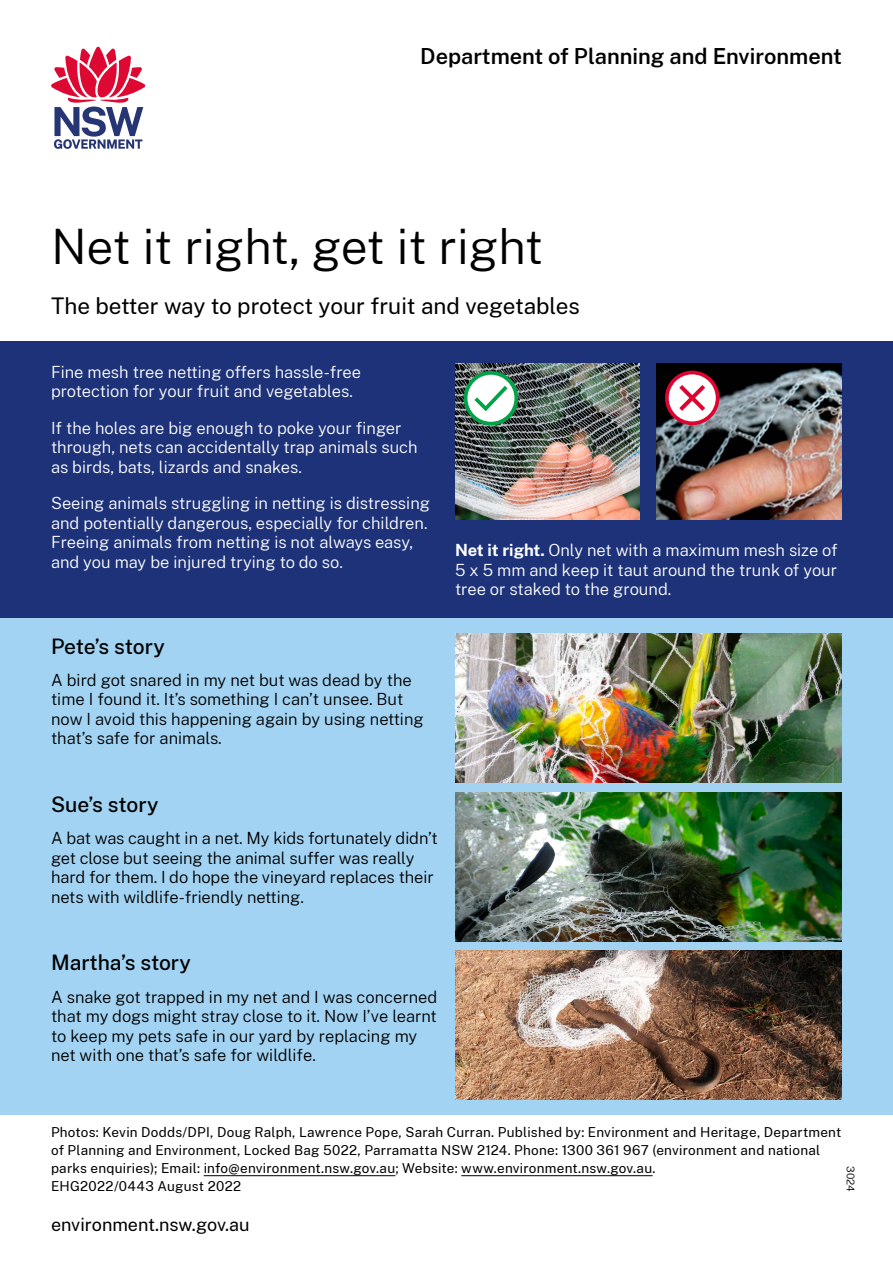
<style>
.page{position:relative;width:893px;height:1263px;background:#fff}
.page>*{position:absolute;margin:0;border:0;box-sizing:border-box;transform-origin:0 0}
.Document_Title{font:300 48px "Public Sans";color:#000}
.Sub-title{font:22.5px "Public Sans";letter-spacing:-.005em;color:#000}
.Descriptor{font:600 21.75px "Public Sans";color:#000}
.Heading_3__H3{font:500 21px "Public Sans";color:#000}
.Date_Cover_URL{font:18px "Public Sans";color:#000}
.Body{font:300 16.5px/19.5px "Public Sans";letter-spacing:-.005em;color:#000}
.Body-2{font:300 16.5px/19.5px "Public Sans";color:#fff}
.Imprint_Body{font:13.5px/18px "Public Sans";letter-spacing:.02em;color:#000}
.t1{font:300 10.5px "Public Sans";color:#000}
.s1{font-weight:700}
</style>
<div class="page">
<svg style="left:51px;top:47px;width:94px;height:102px"></svg>
<div style="left:0;top:608px;width:893px;height:506px;background:#a2d3f3"></div>
<hr style="left:204px;top:1175px;width:191px;height:1px;background:#000">
<hr style="left:461px;top:1175px;width:192px;height:1px;background:#000">
<div style="left:0;top:341px;width:893px;height:276px;background:#1d3278"></div>
<img style="left:455px;top:364px;width:185px;height:155px">
<img style="left:657px;top:364px;width:185px;height:155px">
<svg style="left:667px;top:372px;width:51px;height:51px"></svg>
<div style="left:665px;top:371px;width:54px;height:54px;border:4px solid #dd0432;border-radius:50%"></div>
<svg style="left:675px;top:381px;width:34px;height:34px"></svg>
<svg style="left:466px;top:373px;width:50px;height:51px"></svg>
<div style="left:464px;top:371px;width:54px;height:54px;border:4px solid #00a345;border-radius:50%"></div>
<svg style="left:470px;top:382px;width:41px;height:32px"></svg>
<img style="left:455px;top:792px;width:387px;height:149px">
<img style="left:455px;top:950px;width:387px;height:149px">
<img style="left:455px;top:634px;width:387px;height:148px">
<p class="Descriptor" style="left:420px;top:41px;width:423px">Department of Planning and Environment</p>
<h1 class="Document_Title" style="left:51px;top:213px;width:494px">Net it right, get it right</h1>
<p class="Sub-title" style="left:51px;top:290px;width:530px">The better way to protect your fruit and vegetables</p>
<p class="Body-2" style="left:51px;top:361px;width:312px">Fine mesh tree netting offers hassle-free protection for your fruit and vegetables.</p>
<p class="Body-2" style="left:51px;top:417px;width:368px">If the holes are big enough to poke your finger through, nets can accidentally trap animals such as birds, bats, lizards and snakes.</p>
<p class="Body-2" style="left:51px;top:493px;width:380px">Seeing animals struggling in netting is distressing and potentially dangerous, especially for children.<br>Freeing animals from netting is not always easy, and you may be injured trying to do so.</p>
<h3 class="Heading_3__H3" style="left:51px;top:631px;width:115px">Pete’s story</h3>
<p class="Body" style="left:51px;top:669px;width:374px">A bird got snared in my net but was dead by the time I found it. It’s something I can’t unsee. But now I avoid this happening again by using netting that’s safe for animals.</p>
<p class="Body-2" style="left:455px;top:540px;width:384px;text-align:justify"><span class="s1">Net it right.</span> Only net with a maximum mesh size of 5 x 5 mm and keep it taut around the trunk of your tree or staked to the ground.</p>
<h3 class="Heading_3__H3" style="left:51px;top:789px;width:109px">Sue’s story</h3>
<p class="Body" style="left:51px;top:828px;width:388px">A bat was caught in a net. My kids fortunately didn’t get close but seeing the animal suffer was really hard for them. I do hope the vineyard replaces their nets with wildlife-friendly netting.</p>
<h3 class="Heading_3__H3" style="left:51px;top:948px;width:141px">Martha’s story</h3>
<p class="Body" style="left:51px;top:986px;width:388px">A snake got trapped in my net and I was concerned that my dogs might stray close to it. Now I’ve learnt to keep my pets safe in our yard by replacing my net with one that’s safe for wildlife.</p>
<p class="Imprint_Body" style="left:51px;top:1122px;width:792px">Photos: Kevin Dodds/DPI, Doug Ralph, Lawrence Pope, Sarah Curran. Published by: Environment and Heritage, Department of Planning and Environment, Locked Bag 5022, Parramatta NSW 2124. Phone: 1300 361 967 (environment and national parks enquiries); Email: info@environment.nsw.gov.au; Website: www.environment.nsw.gov.au.<br>EHG2022/0443 August 2022</p>
<p class="t1" style="left:858px;top:1166px;width:27px;rotate:90deg">3024</p>
<p class="Date_Cover_URL" style="left:51px;top:1212px;width:200px">environment.nsw.gov.au</p>
</div>
